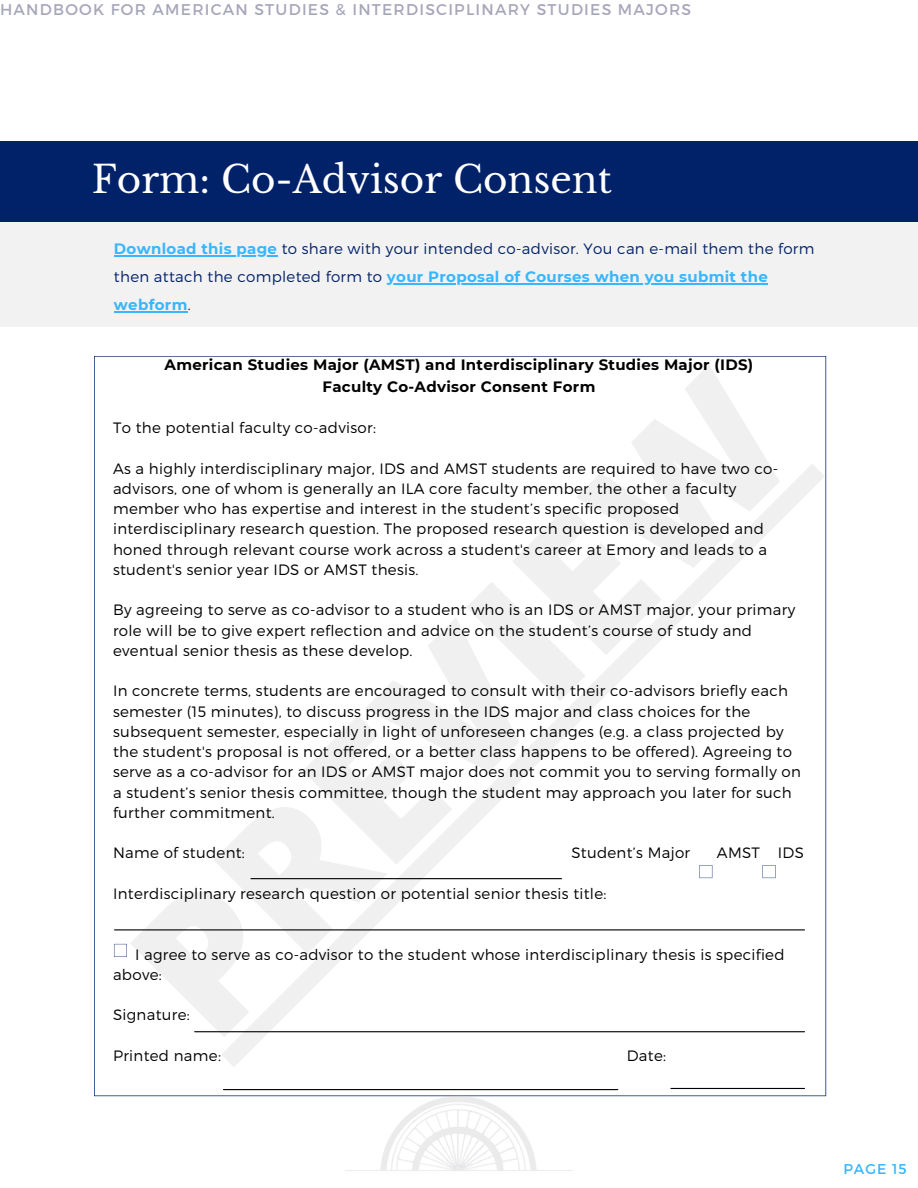
<style>
.page{position:relative;width:918px;height:1188px;background:#fff}
.page>*{position:absolute;margin:0;border:0;box-sizing:border-box;transform-origin:0 0}
.t1{font:800 186.3px "Open Sans";color:#000}
.t2{font:37.5px "Libre Baskerville";color:#fff}
.t3{font:15.6px "Montserrat";letter-spacing:.08em;color:#3f3e67}
.t4{font:300 15px/20.2px "Montserrat";letter-spacing:.02em;color:#000}
.t5{font:300 15px/28.2px "Montserrat";letter-spacing:.02em;color:#012169}
.t6{font:700 15px/21.3px "Montserrat";letter-spacing:.02em;color:#000;text-align:center}
.t7{font:700 15px "Montserrat";letter-spacing:.02em;color:#38b6ff}
.t8{font:14.25px "Montserrat";letter-spacing:.07em;color:#38b6ff}
.s1{font-weight:700;color:#38b6ff}
.s2{font-weight:300;color:#012169}
</style>
<div class="page">
<div style="left:0;top:141px;width:918px;height:81px;background:#012169"></div>
<div style="left:0;top:222px;width:918px;height:105px;background:#f2f2f2"></div>
<hr style="left:114px;top:255px;width:163px;height:1px;background:#38b6ff">
<hr style="left:387px;top:283px;width:41px;height:1px;background:#38b6ff">
<hr style="left:428px;top:283px;width:340px;height:1px;background:#38b6ff">
<hr style="left:114px;top:311px;width:74px;height:2px;background:#38b6ff">
<svg style="left:94px;top:356px;width:732px;height:740px"></svg>
<svg style="left:114px;top:944px;width:13px;height:13px"></svg>
<hr style="left:115px;top:929px;width:690px;height:1px;background:#000">
<hr style="left:195px;top:1031px;width:610px;height:1px;background:#000">
<hr style="left:223px;top:1089px;width:395px;height:1px;background:#000">
<hr style="left:671px;top:1088px;width:134px;height:1px;background:#000">
<svg style="left:221px;top:463px;width:604px;height:604px"></svg>
<img style="left:345px;top:1090px;width:228px;height:81px">
<p class="t3" style="left:0;top:0;width:693px">HANDBOOK FOR AMERICAN STUDIES &amp; INTERDISCIPLINARY STUDIES MAJORS</p>
<h4 class="t2" style="left:92px;top:156px;width:522px">Form: Co-Advisor Consent</h4>
<h3 class="t5" style="left:114px;top:234px;width:702px"><span class="s1">Download this page</span> to share with your intended co-advisor. You can e-mail them the form then attach the completed form to <span class="s1">your Proposal of Courses when you submit the</span></h3>
<p class="t7" style="left:114px;top:296px;width:78px">webform<span class="s2">.</span></p>
<p class="t6" style="left:165px;top:354px;width:590px">American Studies Major (AMST) and Interdisciplinary Studies Major (IDS)<br>Faculty Co-Advisor Consent Form</p>
<p class="t4" style="left:113px;top:417px;width:264px">To the potential faculty co-advisor:</p>
<p class="t4" style="left:113px;top:457px;width:667px">As a highly interdisciplinary major, IDS and AMST students are required to have two co&shy;advisors, one of whom is generally an ILA core faculty member, the other a faculty member who has expertise and interest in the student’s specific proposed interdisciplinary research question. The proposed research question is developed and honed through relevant course work across a student's career at Emory and leads to a student's senior year IDS or AMST thesis.</p>
<p class="t4" style="left:113px;top:599px;width:684px">By agreeing to serve as co-advisor to a student who is an IDS or AMST major, your primary role will be to give expert reflection and advice on the student’s course of study and eventual senior thesis as these develop.</p>
<p class="t4" style="left:113px;top:680px;width:689px">In concrete terms, students are encouraged to consult with their co-advisors briefly each semester (15 minutes), to discuss progress in the IDS major and class choices for the subsequent semester, especially in light of unforeseen changes (e.g. a class projected by the student's proposal is not offered, or a better class happens to be offered). Agreeing to serve as a co-advisor for an IDS or AMST major does not commit you to serving formally on a student’s senior thesis committee, though the student may approach you later for such further commitment.</p>
<p class="t4" style="left:113px;top:842px;width:133px">Name of student:</p>
<p class="t4" style="left:571px;top:842px;width:120px">Student’s Major</p>
<p class="t4" style="left:717px;top:842px;width:88px">AMST IDS</p>
<p class="t4" style="left:113px;top:883px;width:495px">Interdisciplinary research question or potential senior thesis title:</p>
<h1 class="t1" style="left:73px;top:907px;width:838px;rotate:-45deg">PREVIEW</h1>
<p class="t4" style="left:627px;top:1045px;width:41px">Date:</p>
<p class="t4" style="left:113px;top:943px;width:673px;text-indent:22px">I agree to serve as co-advisor to the student whose interdisciplinary thesis is specified above:</p>
<p class="t4" style="left:113px;top:1004px;width:78px">Signature:</p>
<p class="t4" style="left:113px;top:1045px;width:109px">Printed name:</p>
<h1 class="t8" style="left:843px;top:1160px;width:65px">PAGE 15</h1>
</div>
